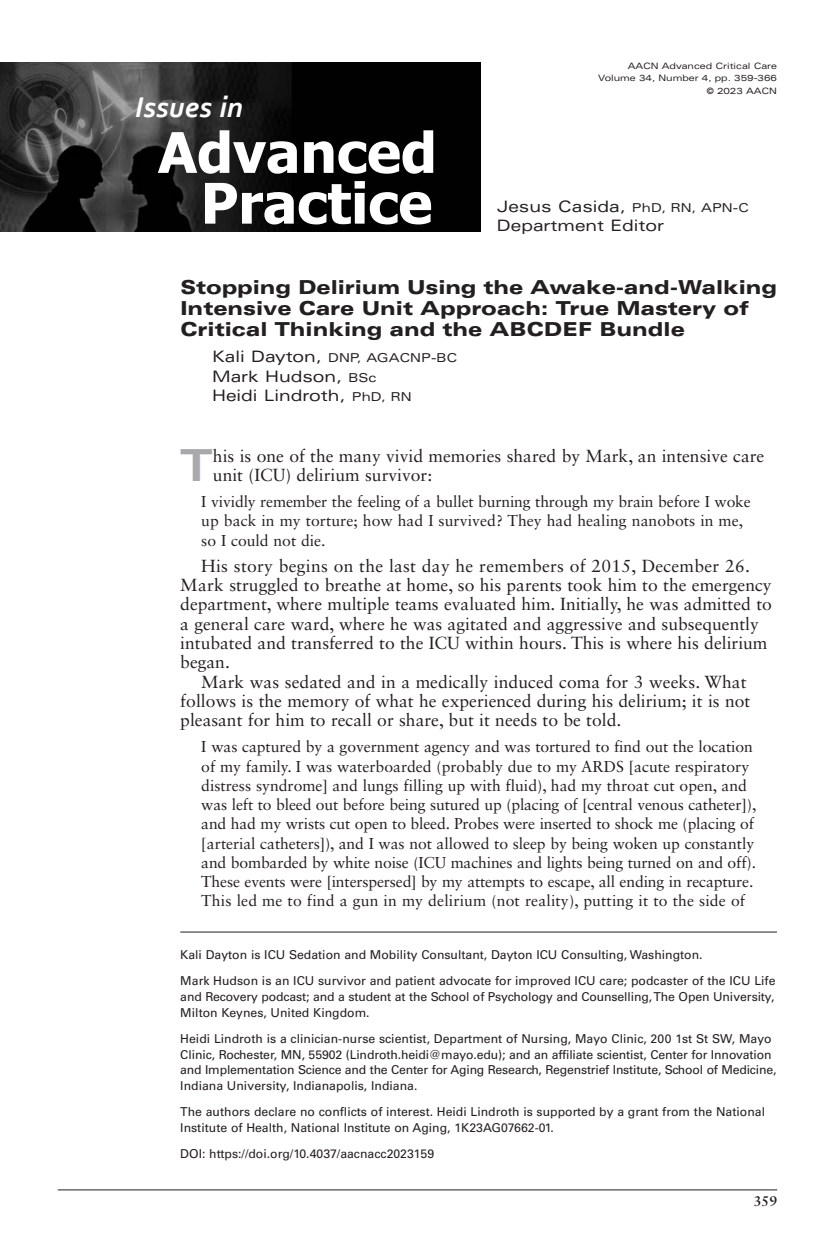
<style>
.page{position:relative;width:835px;height:1245px;background:#fff}
.page>*{position:absolute;margin:0;border:0;box-sizing:border-box;transform-origin:0 0}
.t1{font:700 56px/50.8px "Tahoma";color:#fff;text-align:right}
.Opening_drop_CAP{font:700 expanded 44.1px "Univers LT Std";color:#a8a9ad}
.t2{font:italic 700 29.75px "Corbel";letter-spacing:.01em;color:#fff}
.t3{font:900 expanded 19.25px/21px "Univers LT Std";color:#231f20}
.Body_copy{font:17.5px/19.2px "Sabon LT Std";color:#231f20}
.Opening_drop_CAP-2{font:17.5px/19.2px "Sabon LT Std";color:#231f20}
.extract{font:15.75px/19.2px "Sabon LT Std";letter-spacing:-.005em;color:#231f20}
.Author{font:expanded 15.75px "Univers LT Std";color:#231f20}
.t4{font:700 14px "Sabon LT Std";color:#231f20}
.Author_info__DOI{font:12.25px/15.8px "Univers LT Std";color:#231f20}
.Author_info__para_1{font:12.25px "Univers LT Std";color:#231f20}
.Author-2{font:expanded 12.25px "Univers LT Std";color:#231f20}
.t5{font:expanded 8.75px "Univers LT Std";color:#231f20}
.s1{font-size:12.25px}
.s2{font-size:15.75px}
</style>
<div class="page">
<img style="left:0;top:63px;width:480px;height:168px">
<hr style="left:58px;top:1189px;width:719px;height:1px;background:#231f20">
<hr style="left:180px;top:931px;width:597px;height:1px;background:#231f20">
<h3 class="t2" style="left:135px;top:88px;width:109px">Issues in</h3>
<h1 class="t1" style="left:158px;top:124px;width:280px">Advanced<br>Practice</h1>
<p class="t5" style="left:628px;top:61px;width:151px">AACN Advanced Critical Care</p>
<p class="t5" style="left:598px;top:73px;width:180px">Volume 34, Number 4, pp. 359-366</p>
<p class="t5" style="left:707px;top:85px;width:72px">© 2023 AACN</p>
<p class="Author" style="left:497px;top:197px;width:254px">Jesus Casida, <span class="s1">PhD, RN, APN-C</span></p>
<p class="Author" style="left:497px;top:216px;width:169px">Department Editor</p>
<p class="t3" style="left:180px;top:276px;width:598px">Stopping Delirium Using the Awake-and-Walking<br>Intensive Care Unit Approach: True Mastery of<br>Critical Thinking and the ABCDEF Bundle</p>
<p class="Author-2" style="left:212px;top:351px;width:247px"><span class="s2">Kali Dayton,</span> DNP, AGACNP-BC</p>
<p class="Author" style="left:212px;top:367px;width:166px">Mark Hudson, <span class="s1">BSc</span></p>
<p class="Author" style="left:212px;top:386px;width:201px">Heidi Lindroth, <span class="s1">PhD, RN</span></p>
<p class="Opening_drop_CAP" style="left:180px;top:440px;width:34px">T</p>
<p class="Opening_drop_CAP-2" style="left:213px;top:445px;width:553px">his is one of the many vivid memories shared by Mark, an intensive care unit (ICU) delirium survivor:</p>
<p class="extract" style="left:201px;top:492px;width:551px">I vividly remember the feeling of a bullet burning through my brain before I woke up back in my torture; how had I survived? They had healing nanobots in me, so I could not die.</p>
<p class="Body_copy" style="left:180px;top:556px;width:593px;text-indent:21px">His story begins on the last day he remembers of 2015, December 26.<br>Mark struggled to breathe at home, so his parents took him to the emergency department, where multiple teams evaluated him. Initially, he was admitted to a general care ward, where he was agitated and aggressive and subsequently intubated and transferred to the ICU within hours. This is where his delirium began.</p>
<p class="Body_copy" style="left:180px;top:671px;width:571px;text-indent:21px">Mark was sedated and in a medically induced coma for 3 weeks. What follows is the memory of what he experienced during his delirium; it is not pleasant for him to recall or share, but it needs to be told.</p>
<p class="extract" style="left:201px;top:737px;width:556px">I was captured by a government agency and was tortured to find out the location of my family. I was waterboarded (probably due to my ARDS [acute respiratory distress syndrome] and lungs filling up with fluid), had my throat cut open, and was left to bleed out before being sutured up (placing of [central venous catheter]), and had my wrists cut open to bleed. Probes were inserted to shock me (placing of [arterial catheters]), and I was not allowed to sleep by being woken up constantly and bombarded by white noise (ICU machines and lights being turned on and off).<br>These events were [interspersed] by my attempts to escape, all ending in recapture.<br>This led me to find a gun in my delirium (not reality), putting it to the side of</p>
<p class="Author_info__para_1" style="left:180px;top:947px;width:524px">Kali Dayton is ICU Sedation and Mobility Consultant, Dayton ICU Consulting, Washington.</p>
<p class="Author_info__DOI" style="left:180px;top:972px;width:597px;text-align:justify">Mark Hudson is an ICU survivor and patient advocate for improved ICU care; podcaster of the ICU Life and Recovery podcast; and a student at the School of Psychology and Counselling, The Open University, Milton Keynes, United Kingdom.</p>
<p class="Author_info__DOI" style="left:180px;top:1030px;width:598px">Heidi Lindroth is a clinician-nurse scientist, Department of Nursing, Mayo Clinic, 200 1st St SW, Mayo Clinic, Rochester, MN, 55902 (Lindroth.heidi@mayo.edu); and an affiliate scientist, Center for Innovation and Implementation Science and the Center for Aging Research, Regenstrief Institute, School of Medicine, Indiana University, Indianapolis, Indiana.</p>
<p class="Author_info__DOI" style="left:180px;top:1104px;width:586px">The authors declare no conflicts of interest. Heidi Lindroth is supported by a grant from the National<br>Institute of Health, National Institute on Aging, 1K23AG07662-01.</p>
<p class="Author_info__DOI" style="left:180px;top:1146px;width:255px">DOI: https://doi.org/10.4037/aacnacc2023159</p>
<p class="t4" style="left:754px;top:1192px;width:25px">359</p>
</div>
